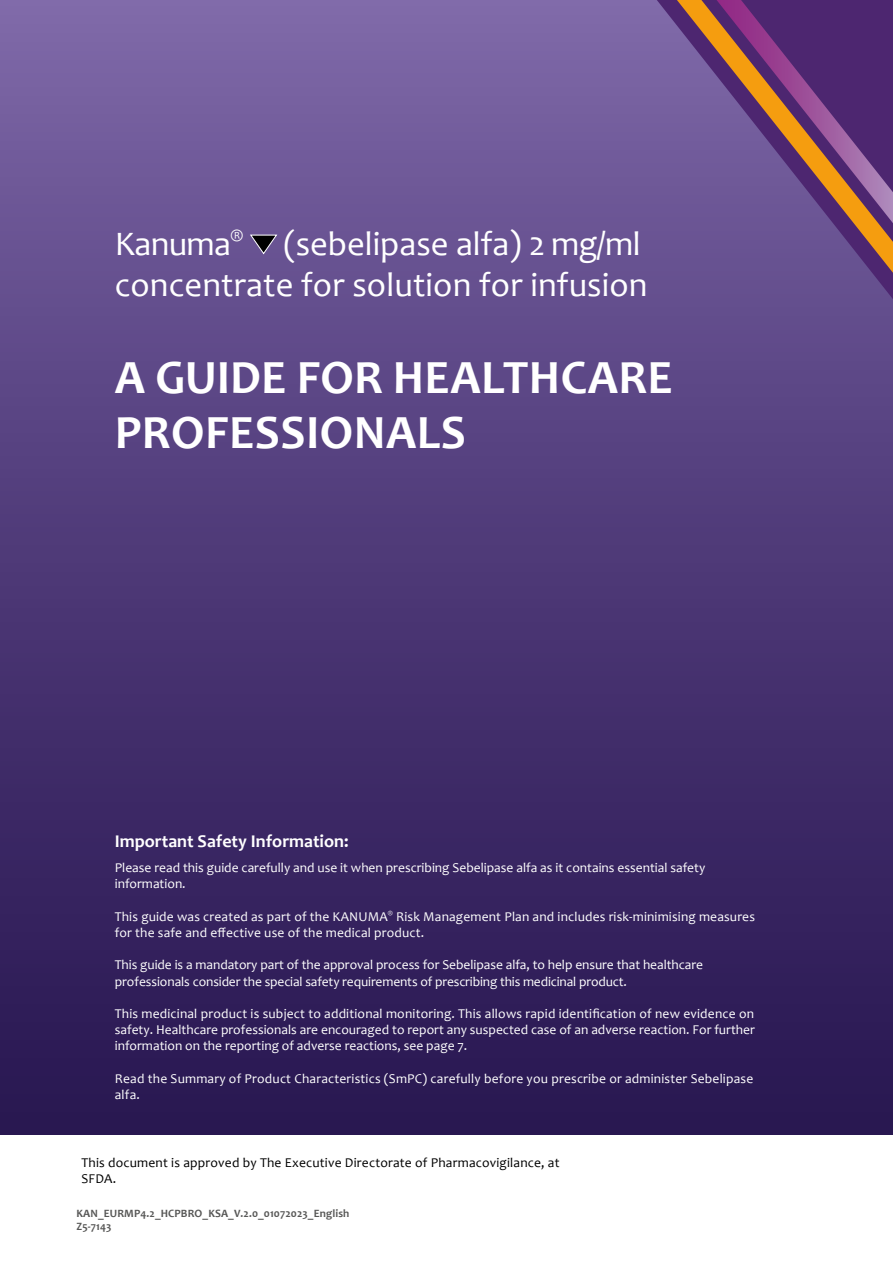
<style>
.page{position:relative;width:893px;height:1263px;background:#fff}
.page>*{position:absolute;margin:0;border:0;box-sizing:border-box;transform-origin:0 0}
.t1{font:700 48px/55.5px "Candara";letter-spacing:.01em;color:#fff}
.t2{font:34.5px/41.4px "Candara";letter-spacing:.005em;color:#fff}
.t3{font:700 18px "Candara";color:#fff}
.t4{font:13.5px/16.2px "Candara";color:#fff}
.t5{font:13.5px/16.2px "Candara";letter-spacing:.015em;color:#000}
.t6{font:700 11.25px/13.5px "Candara";letter-spacing:.01em;color:#575756}
</style>
<div class="page">
<div style="left:0;top:0;width:893px;height:1134px;background:linear-gradient(to bottom,#7c65a6,#24124d)"></div>
<svg style="left:250px;top:235px;width:27px;height:19px"></svg>
<svg style="left:657px;top:0;width:236px;height:299px;background:#714c7d"></svg>
<h2 class="t2" style="left:115px;top:223px;width:534px">Kanuma<sup>®</sup> (sebelipase alfa) 2 mg/ml concentrate for solution for infusion</h2>
<h1 class="t1" style="left:115px;top:349px;width:560px">A GUIDE FOR HEALTHCARE<br>PROFESSIONALS</h1>
<h3 class="t3" style="left:115px;top:831px;width:235px">Important Safety Information:</h3>
<p class="t4" style="left:115px;top:860px;width:592px">Please read this guide carefully and use it when prescribing Sebelipase alfa as it contains essential safety information.</p>
<p class="t4" style="left:115px;top:908px;width:642px">This guide was created as part of the KANUMA<sup>®</sup> Risk Management Plan and includes risk-minimising measures for the safe and effective use of the medical product.</p>
<p class="t4" style="left:115px;top:957px;width:590px">This guide is a mandatory part of the approval process for Sebelipase alfa, to help ensure that healthcare professionals consider the special safety requirements of prescribing this medicinal product.</p>
<p class="t4" style="left:115px;top:1005px;width:641px;text-align:justify">This medicinal product is subject to additional monitoring. This allows rapid identification of new evidence on safety. Healthcare professionals are encouraged to report any suspected case of an adverse reaction. For further information on the reporting of adverse reactions, see page 7.</p>
<p class="t4" style="left:115px;top:1070px;width:640px">Read the Summary of Product Characteristics (SmPC) carefully before you prescribe or administer Sebelipase alfa.</p>
<p class="t5" style="left:81px;top:1154px;width:480px">This document is approved by The Executive Directorate of Pharmacovigilance, at<br>SFDA.</p>
<p class="t6" style="left:77px;top:1206px;width:274px">KAN_EURMP4.2_HCPBRO_KSA_V.2.0_01072023_English<br>Z5-7143</p>
</div>
